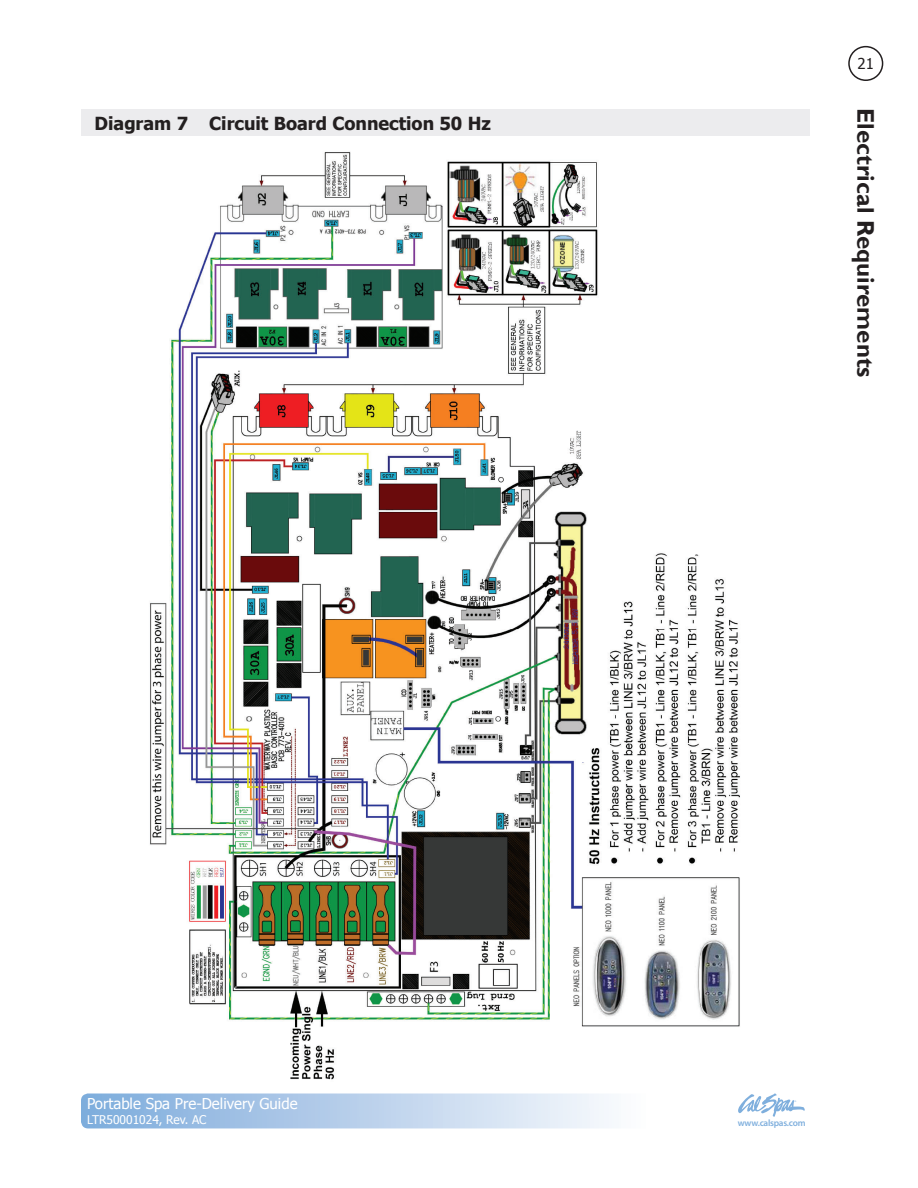
<style>
.page{position:relative;width:918px;height:1188px;background:#fff}
.page>*{position:absolute;margin:0;border:0;box-sizing:border-box;transform-origin:0 0}
.t1{font:700 24px "Gill Sans";color:#231f20}
.Heading_3{font:700 18px "Tahoma";color:#231f20}
.t2{font:15px "Tahoma";color:#fff}
.t3{font:15px "Tahoma";color:#231f20}
.t4{font:12px "Tahoma";color:#fff}
.t5{font:600 9.3px "Myriad Pro";letter-spacing:-.03em;color:#7fafdd}
</style>
<div class="page">
<div style="left:81px;top:1094px;width:729px;height:34px;background:linear-gradient(to right,#81addc,#fff);border-radius:7px"></div>
<svg style="left:738px;top:1094px;width:67px;height:23px"></svg>
<div style="left:848px;top:46px;width:35px;height:35px;border:2px solid #231f20;border-radius:50%"></div>
<div style="left:81px;top:109px;width:729px;height:27px;background:#ececee"></div>
<img style="left:150px;top:151px;width:590px;height:929px">
<p class="Heading_3" style="left:94px;top:111px;width:398px">Diagram 7 Circuit Board Connection 50 Hz</p>
<p class="t3" style="left:858px;top:53px;width:18px">21</p>
<h1 class="t1" style="left:880px;top:108px;width:271px;rotate:90deg">Electrical Requirements</h1>
<p class="t2" style="left:87px;top:1094px;width:212px">Portable Spa Pre-Delivery Guide</p>
<p class="t4" style="left:87px;top:1112px;width:121px">LTR50001024, Rev. AC</p>
<p class="t5" style="left:738px;top:1117px;width:69px">www.calspas.com</p>
</div>
